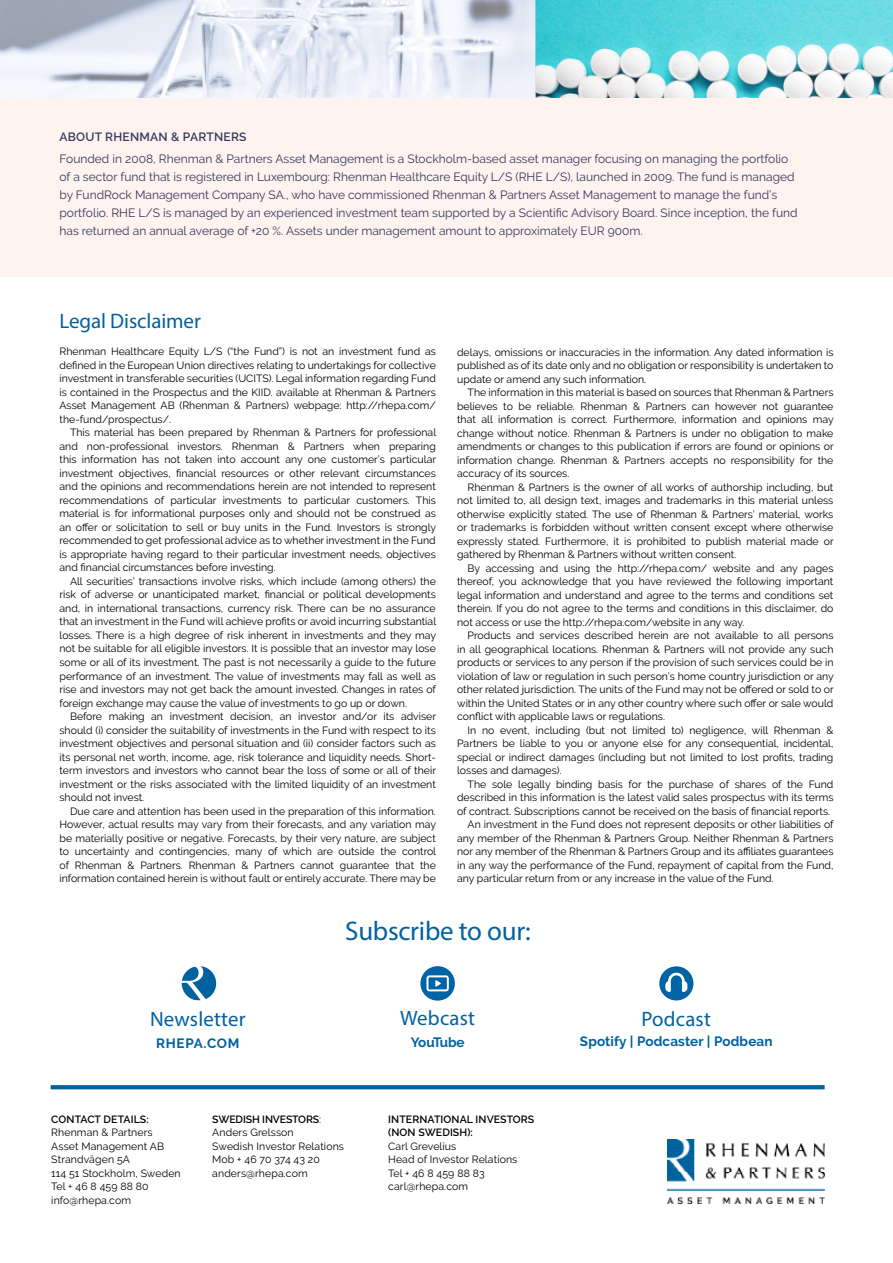
<style>
.page{position:relative;width:893px;height:1263px;background:#fff}
.page>*{position:absolute;margin:0;border:0;box-sizing:border-box;transform-origin:0 0}
.t1{font:27px "Myriad Pro";letter-spacing:-.01em;color:#0061a1}
.t2{font:21px "Myriad Pro";letter-spacing:-.005em;color:#0061a1}
.t3{font:20.85px "Myriad Pro";letter-spacing:.01em;color:#0061a1}
.t4{font:700 13.5px "Raleway";letter-spacing:.01em;color:#0061a1}
.t5{font:700 13.5px "Raleway";letter-spacing:.05em;color:#0061a1}
.t6{font:700 13.5px "Raleway";letter-spacing:-.055em;color:#0061a1}
.t7{font:12px/18px "Raleway";color:#36385e}
.t8{font:600 12px "Raleway";letter-spacing:.02em;color:#36385e}
.t9{font:10.5px/13.5px "Raleway";color:#000;text-align:justify}
.t10{font:600 10.5px/13.5px "Raleway";letter-spacing:.01em;color:#000}
.s1{font-weight:600}
</style>
<div class="page">
<div style="left:0;top:98px;width:893px;height:178px;background:#fef3ef"></div>
<img style="left:0;top:0;width:893px;height:98px">
<svg style="left:51px;top:1085px;width:774px;height:4px;background:#0866a4"></svg>
<svg style="left:182px;top:966px;width:34px;height:34px"></svg>
<div style="left:659px;top:966px;width:34px;height:34px;background:#0063a5;border-radius:50%"></div>
<svg style="left:665px;top:973px;width:22px;height:19px"></svg>
<div style="left:420px;top:966px;width:35px;height:35px;background:#0063a5;border-radius:50%"></div>
<svg style="left:426px;top:975px;width:23px;height:16px"></svg>
<img style="left:668px;top:1139px;width:156px;height:64px">
<p class="t8" style="left:60px;top:130px;width:189px">ABOUT RHENMAN &amp; PARTNERS</p>
<p class="t7" style="left:60px;top:150px;width:740px">Founded in 2008, Rhenman &amp; Partners Asset Management is a Stockholm-based asset manager focusing on managing the portfolio of a sector fund that is registered in Luxembourg: Rhenman Healthcare Equity L/S (RHE L/S), launched in 2009. The fund is managed by FundRock Management Company SA., who have commissioned Rhenman &amp; Partners Asset Management to manage the fund’s portfolio. RHE L/S is managed by an experienced investment team supported by a Scientific Advisory Board. Since inception, the fund has returned an annual average of +20 %. Assets under management amount to approximately EUR 900m.</p>
<h2 class="t2" style="left:60px;top:308px;width:143px">Legal Disclaimer</h2>
<p class="t9" style="left:60px;top:345px;width:378px">Rhenman Healthcare Equity L/S (“the Fund”) is not an investment fund as defined in the European Union directives relating to undertakings for collective investment in transferable securities (UCITS). Legal information regarding Fund is contained in the Prospectus and the KIID. available at Rhenman &amp; Partners Asset Management AB (Rhenman &amp; Partners) webpage: http://rhepa.com/ the-fund/prospectus/.</p>
<p class="t9" style="left:60px;top:426px;width:378px;text-indent:10px">This material has been prepared by Rhenman &amp; Partners for professional and non-professional investors. Rhenman &amp; Partners when preparing this information has not taken into account any one customer’s particular investment objectives, financial resources or other relevant circumstances and the opinions and recommendations herein are not intended to represent recommendations of particular investments to particular customers. This material is for informational purposes only and should not be construed as an offer or solicitation to sell or buy units in the Fund. Investors is strongly recommended to get professional advice as to whether investment in the Fund is appropriate having regard to their particular investment needs, objectives and financial circumstances before investing.</p>
<p class="t9" style="left:60px;top:574px;width:378px;text-indent:10px">All securities’ transactions involve risks, which include (among others) the risk of adverse or unanticipated market, financial or political developments and, in international transactions, currency risk. There can be no assurance that an investment in the Fund will achieve profits or avoid incurring substantial losses. There is a high degree of risk inherent in investments and they may not be suitable for all eligible investors. It is possible that an investor may lose some or all of its investment. The past is not necessarily a guide to the future performance of an investment. The value of investments may fall as well as rise and investors may not get back the amount invested. Changes in rates of foreign exchange may cause the value of investments to go up or down.</p>
<p class="t9" style="left:60px;top:709px;width:378px;text-indent:10px">Before making an investment decision, an investor and/or its adviser should (i) consider the suitability of investments in the Fund with respect to its investment objectives and personal situation and (ii) consider factors such as its personal net worth, income, age, risk tolerance and liquidity needs. Short&shy;term investors and investors who cannot bear the loss of some or all of their investment or the risks associated with the limited liquidity of an investment should not invest.</p>
<p class="t9" style="left:60px;top:804px;width:378px;text-indent:10px">Due care and attention has been used in the preparation of this information.<br>However, actual results may vary from their forecasts, and any variation may be materially positive or negative. Forecasts, by their very nature, are subject to uncertainty and contingencies, many of which are outside the control of Rhenman &amp; Partners. Rhenman &amp; Partners cannot guarantee that the information contained herein is without fault or entirely accurate. There may be</p>
<p class="t9" style="left:457px;top:345px;width:378px">delays, omissions or inaccuracies in the information. Any dated information is published as of its date only and no obligation or responsibility is undertaken to update or amend any such information.</p>
<p class="t9" style="left:457px;top:385px;width:378px;text-indent:10px">The information in this material is based on sources that Rhenman &amp; Partners believes to be reliable. Rhenman &amp; Partners can however not guarantee that all information is correct. Furthermore, information and opinions may change without notice. Rhenman &amp; Partners is under no obligation to make amendments or changes to this publication if errors are found or opinions or information change. Rhenman &amp; Partners accepts no responsibility for the accuracy of its sources.</p>
<p class="t9" style="left:457px;top:480px;width:378px;text-indent:10px">Rhenman &amp; Partners is the owner of all works of authorship including, but not limited to, all design text, images and trademarks in this material unless otherwise explicitly stated. The use of Rhenman &amp; Partners’ material, works or trademarks is forbidden without written consent except where otherwise expressly stated. Furthermore, it is prohibited to publish material made or gathered by Rhenman &amp; Partners without written consent.</p>
<p class="t9" style="left:457px;top:561px;width:378px;text-indent:10px">By accessing and using the http://rhepa.com/ website and any pages thereof, you acknowledge that you have reviewed the following important legal information and understand and agree to the terms and conditions set therein. If you do not agree to the terms and conditions in this disclaimer, do not access or use the http://rhepa.com/website in any way.</p>
<p class="t9" style="left:457px;top:629px;width:378px;text-indent:10px">Products and services described herein are not available to all persons in all geographical locations. Rhenman &amp; Partners will not provide any such products or services to any person if the provision of such services could be in violation of law or regulation in such person’s home country jurisdiction or any other related jurisdiction. The units of the Fund may not be offered or sold to or within the United States or in any other country where such offer or sale would conflict with applicable laws or regulations.</p>
<p class="t9" style="left:457px;top:723px;width:378px;text-indent:10px">In no event, including (but not limited to) negligence, will Rhenman &amp; Partners be liable to you or anyone else for any consequential, incidental, special or indirect damages (including but not limited to lost profits, trading losses and damages).</p>
<p class="t9" style="left:468px;top:777px;width:367px">The sole legally binding basis for the purchase of shares of the Fund</p>
<p class="t9" style="left:457px;top:791px;width:378px">described in this information is the latest valid sales prospectus with its terms</p>
<p class="t9" style="left:457px;top:804px;width:375px">of contract. Subscriptions cannot be received on the basis of financial reports.</p>
<p class="t9" style="left:468px;top:818px;width:368px">An investment in the Fund does not represent deposits or other liabilities of</p>
<p class="t9" style="left:457px;top:831px;width:378px">any member of the Rhenman &amp; Partners Group. Neither Rhenman &amp; Partners</p>
<p class="t9" style="left:457px;top:845px;width:378px">nor any member of the Rhenman &amp; Partners Group and its affiliates guarantees</p>
<p class="t9" style="left:457px;top:858px;width:378px">in any way the performance of the Fund, repayment of capital from the Fund,</p>
<p class="t9" style="left:457px;top:872px;width:318px">any particular return from or any increase in the value of the Fund.</p>
<h3 class="t3" style="left:150px;top:1006px;width:97px">Newsletter</h3>
<p class="t5" style="left:156px;top:1035px;width:85px">RHEPA.COM</p>
<h1 class="t1" style="left:345px;top:914px;width:187px">Subscribe to our:</h1>
<h3 class="t3" style="left:400px;top:1005px;width:76px">Webcast</h3>
<p class="t6" style="left:411px;top:1034px;width:55px">YouTube</p>
<p class="t10" style="left:51px;top:1112px;width:99px">CONTACT DETAILS:</p>
<p class="t9" style="left:51px;top:1125px;width:131px;text-align:left">Rhenman &amp; Partners<br>Asset Management AB<br>Strandvägen 5A<br>114 51 Stockholm, Sweden<br>Tel + 46 8 459 88 80 info@rhepa.com</p>
<p class="t9" style="left:212px;top:1112px;width:133px;text-align:left"><span class="s1">SWEDISH INVESTORS</span>:<br>Anders Grelsson<br>Swedish Investor Relations<br>Mob + 46 70 374 43 20 anders@rhepa.com</p>
<p class="t10" style="left:388px;top:1112px;width:148px">INTERNATIONAL INVESTORS (NON SWEDISH):</p>
<p class="t9" style="left:388px;top:1139px;width:131px;text-align:left">Carl Grevelius<br>Head of Investor Relations<br>Tel + 46 8 459 88 83 carl@rhepa.com</p>
<h3 class="t3" style="left:641px;top:1006px;width:71px">Podcast</h3>
<p class="t4" style="left:580px;top:1034px;width:194px">Spotify | Podcaster | Podbean</p>
</div>
